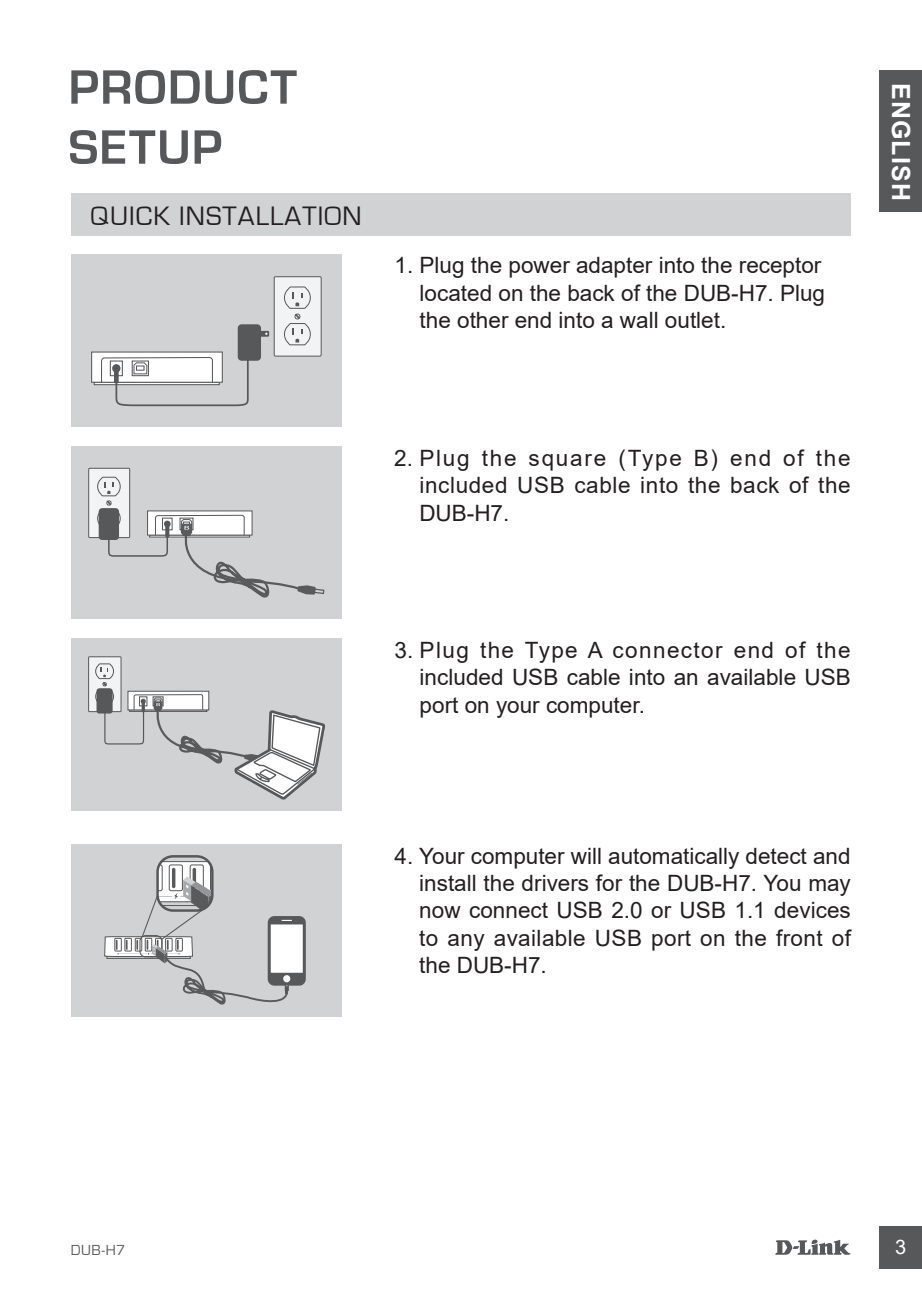
<style>
.page{position:relative;width:922px;height:1297px;background:#fff}
.page>*{position:absolute;margin:0;border:0;box-sizing:border-box;transform-origin:0 0}
.t1{font:700 50px/60px "Eurostile";letter-spacing:.03em;color:#57585a}
.t2{font:27.5px "Eurostile";letter-spacing:.04em;color:#231f20}
.t3{font:700 25px "Arial";letter-spacing:.045em;color:#fff}
.t4{font:22.5px/27.5px "Arial";color:#231f20;text-align:justify}
.t5{font:20px "Arial";color:#fff}
.t6{font:15px "Eurostile";color:#57585a}
</style>
<div class="page">
<svg style="left:775px;top:1239px;width:75px;height:16px"></svg>
<div style="left:879px;top:1226px;width:42px;height:43px;background:#57585a"></div>
<div style="left:879px;top:70px;width:42px;height:142px;background:#57585a"></div>
<div style="left:71px;top:194px;width:779px;height:42px;background:#d1d2d4"></div>
<div style="left:71px;top:254px;width:271px;height:173px;background:#d1d2d4"></div>
<div style="left:274px;top:277px;width:47px;height:79px;background:#f2f3f4"></div>
<div style="left:274px;top:276px;width:47px;height:81px;border:1px solid #57585a"></div>
<svg style="left:284px;top:286px;width:27px;height:60px"></svg>
<div style="left:238px;top:324px;width:23px;height:37px;background:#57585a;border-radius:4px"></div>
<div style="left:253px;top:331px;width:16px;height:6px;background:#57585a"></div>
<div style="left:94px;top:382px;width:126px;height:3px;border:1px solid #57585a"></div>
<div style="left:91px;top:351px;width:132px;height:32px;background:#fff;border:1px solid #57585a"></div>
<svg style="left:100px;top:330px;width:150px;height:77px"></svg>
<div style="left:114px;top:369px;width:5px;height:14px;background:#57585a"></div>
<div style="left:71px;top:446px;width:271px;height:173px;background:#d1d2d4"></div>
<div style="left:89px;top:468px;width:41px;height:70px;background:#f2f3f4"></div>
<div style="left:88px;top:468px;width:42px;height:70px;border:1px solid #57585a"></div>
<svg style="left:97px;top:476px;width:228px;height:122px"></svg>
<div style="left:71px;top:638px;width:271px;height:173px;background:#d1d2d4"></div>
<div style="left:89px;top:657px;width:32px;height:55px;background:#f2f3f4"></div>
<div style="left:88px;top:656px;width:33px;height:56px;border:1px solid #57585a"></div>
<svg style="left:95px;top:663px;width:231px;height:137px"></svg>
<div style="left:71px;top:844px;width:271px;height:173px;background:#d1d2d4"></div>
<div style="left:156px;top:855px;width:57px;height:57px;border:2px solid #57585a;border-radius:16px"></div>
<svg style="left:104px;top:861px;width:202px;height:144px"></svg>
<h1 class="t1" style="left:68px;top:58px;width:230px">PRODUCT<br>SETUP</h1>
<p class="t2" style="left:91px;top:201px;width:272px">QUICK INSTALLATION</p>
<p class="t4" style="left:419px;top:252px;width:407px;text-align:left;text-indent:-25px">1. Plug the power adapter into the receptor located on the back of the DUB-H7. Plug the other end into a wall outlet.</p>
<p class="t3" style="left:918px;top:83px;width:120px;rotate:90deg">ENGLISH</p>
<p class="t4" style="left:419px;top:444px;width:432px;text-indent:-25px">2. Plug the square (Type B) end of the included USB cable into the back of the DUB-H7.</p>
<p class="t4" style="left:419px;top:636px;width:432px;text-indent:-25px">3. Plug the Type A connector end of the included USB cable into an available USB port on your computer.</p>
<p class="t4" style="left:419px;top:842px;width:433px;text-indent:-25px">4. Your computer will automatically detect and install the drivers for the DUB-H7. You may now connect USB 2.0 or USB 1.1 devices to any available USB port on the front of the DUB-H7.</p>
<p class="t6" style="left:71px;top:1241px;width:56px">DUB-H7</p>
<p class="t5" style="left:895px;top:1233px;width:13px">3</p>
</div>
